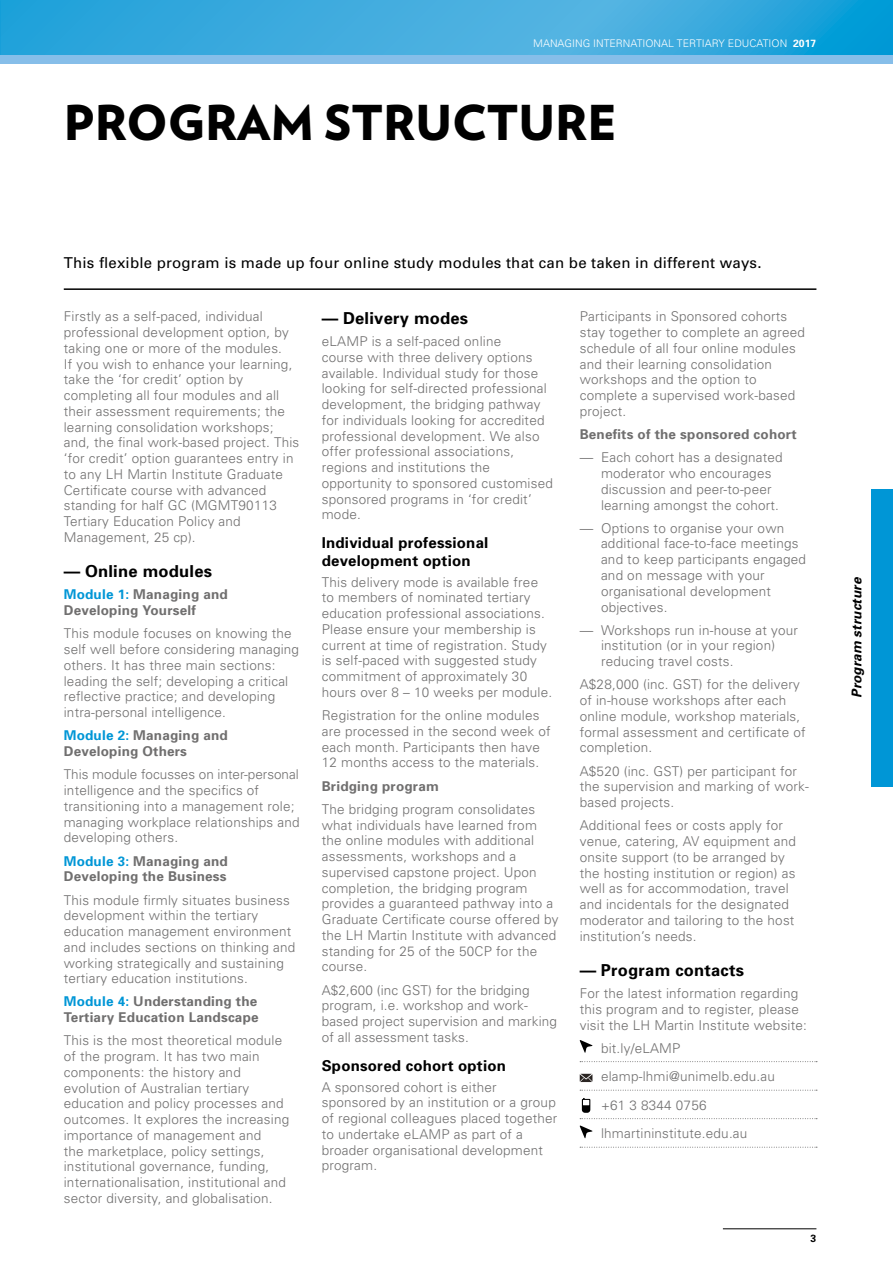
<style>
.page{position:relative;width:893px;height:1263px;background:#fff}
.page>*{position:absolute;margin:0;border:0;box-sizing:border-box;transform-origin:0 0}
.t1{font:900 48px "Verlag";color:#000}
.t2{font:700 16.5px "Univers";letter-spacing:.015em;color:#000}
.t3{font:15px "Univers";letter-spacing:.015em;color:#000}
.t4{font:700 15px/17.2px "Univers";letter-spacing:.015em;color:#000}
.t5{font:300 13.5px/15.8px "Univers";letter-spacing:.015em;color:#706f6f}
.t6{font:700 13.5px/15.8px "Univers";letter-spacing:.015em;color:#706f6f}
.t7{font:italic 700 13.5px "Univers";color:#000}
.t8{font:300 10.5px "Univers";color:#fff}
.t9{font:700 10.5px "Univers";color:#000}
.s1{font-weight:700}
.s2{color:#0096d6}
</style>
<div class="page">
<svg style="left:0;top:0;width:893px;height:55px;background:#36a9dd"></svg>
<div style="left:0;top:55px;width:893px;height:9px;background:#86bee9"></div>
<hr style="left:64px;top:288px;width:752px;height:2px;background:#000">
<div style="left:872px;top:489px;width:21px;height:298px;background:#0096d6"></div>
<hr style="left:723px;top:1228px;width:93px;height:1px;background:#000">
<svg style="left:580px;top:1061px;width:237px;height:1px"></svg>
<svg style="left:580px;top:1090px;width:237px;height:1px"></svg>
<svg style="left:580px;top:1147px;width:237px;height:1px"></svg>
<svg style="left:580px;top:1040px;width:12px;height:13px"></svg>
<svg style="left:580px;top:1074px;width:12px;height:8px"></svg>
<svg style="left:580px;top:1098px;width:237px;height:21px"></svg>
<svg style="left:580px;top:1125px;width:12px;height:13px"></svg>
<p class="t8" style="left:533px;top:37px;width:285px">MANAGING INTERNATIONAL TERTIARY EDUCATION <span class="s1">2017</span></p>
<h1 class="t1" style="left:64px;top:84px;width:555px">PROGRAM STRUCTURE</h1>
<p class="t3" style="left:64px;top:253px;width:699px">This flexible program is made up four online study modules that can be taken in different ways.</p>
<p class="t5" style="left:64px;top:308px;width:237px">Firstly as a self-paced, individual professional development option, by taking one or more of the modules.<br>If you wish to enhance your learning, take the ‘for credit’ option by completing all four modules and all their assessment requirements; the learning consolidation workshops; and, the final work-based project. This ‘for credit’ option guarantees entry in to any LH Martin Institute Graduate Certificate course with advanced standing for half GC (MGMT90113<br>Tertiary Education Policy and Management, 25 cp).</p>
<p class="t2" style="left:64px;top:561px;width:150px">— Online modules</p>
<p class="t6" style="left:64px;top:586px;width:166px"><span class="s2">Module 1:</span> Managing and<br>Developing Yourself</p>
<p class="t5" style="left:64px;top:625px;width:237px">This module focuses on knowing the self well before considering managing others. It has three main sections: leading the self; developing a critical reflective practice; and developing intra-personal intelligence.</p>
<p class="t6" style="left:64px;top:727px;width:166px"><span class="s2">Module 2:</span> Managing and<br>Developing Others</p>
<p class="t5" style="left:64px;top:766px;width:237px">This module focusses on inter-personal intelligence and the specifics of transitioning into a management role; managing workplace relationships and developing others.</p>
<p class="t6" style="left:64px;top:852px;width:166px"><span class="s2">Module 3:</span> Managing and<br>Developing the Business</p>
<p class="t5" style="left:64px;top:891px;width:233px">This module firmly situates business development within the tertiary education management environment and includes sections on thinking and working strategically and sustaining tertiary education institutions.</p>
<p class="t6" style="left:64px;top:993px;width:196px"><span class="s2">Module 4:</span> Understanding the<br>Tertiary Education Landscape</p>
<p class="t5" style="left:64px;top:1032px;width:227px">This is the most theoretical module of the program. It has two main components: the history and evolution of Australian tertiary education and policy processes and outcomes. It explores the increasing importance of management and<br>the marketplace, policy settings, institutional governance, funding, internationalisation, institutional and sector diversity, and globalisation.</p>
<p class="t2" style="left:322px;top:307px;width:148px">— Delivery modes</p>
<p class="t5" style="left:322px;top:333px;width:233px">eLAMP is a self-paced online<br>course with three delivery options available. Individual study for those looking for self-directed professional development, the bridging pathway for individuals looking for accredited professional development. We also offer professional associations, regions and institutions the opportunity to sponsored customised sponsored programs in ‘for credit’ mode.</p>
<p class="t4" style="left:322px;top:534px;width:168px">Individual professional development option</p>
<p class="t5" style="left:322px;top:574px;width:232px">This delivery mode is available free to members of nominated tertiary education professional associations.<br>Please ensure your membership is current at time of registration. Study is self-paced with suggested study commitment of approximately 30 hours over 8 – 10 weeks per module.</p>
<p class="t5" style="left:322px;top:707px;width:230px">Registration for the online modules are processed in the second week of each month. Participants then have 12 months access to the materials.</p>
<p class="t6" style="left:322px;top:777px;width:119px">Bridging program</p>
<p class="t5" style="left:322px;top:801px;width:238px">The bridging program consolidates what individuals have learned from the online modules with additional assessments, workshops and a supervised capstone project. Upon completion, the bridging program provides a guaranteed pathway into a<br>Graduate Certificate course offered by the LH Martin Institute with advanced standing for 25 of the 50CP for the course.</p>
<p class="t5" style="left:322px;top:981px;width:237px">A$2,600 (inc GST) for the bridging program, i.e. workshop and work&shy;based project supervision and marking of all assessment tasks.</p>
<p class="t4" style="left:322px;top:1056px;width:186px">Sponsored cohort option</p>
<p class="t5" style="left:322px;top:1079px;width:237px">A sponsored cohort is either sponsored by an institution or a group of regional colleagues placed together to undertake eLAMP as part of a broader organisational development program.</p>
<p class="t5" style="left:580px;top:308px;width:227px">Participants in Sponsored cohorts stay together to complete an agreed schedule of all four online modules and their learning consolidation workshops and the option to complete a supervised work-based project.</p>
<p class="t6" style="left:580px;top:426px;width:218px">Benefits of the sponsored cohort</p>
<p class="t5" style="left:601px;top:449px;width:183px;text-indent:-21px">— Each cohort has a designated moderator who encourages discussion and peer-to-peer learning amongst the cohort.</p>
<p class="t5" style="left:601px;top:520px;width:207px;text-indent:-21px">— Options to organise your own additional face-to-face meetings and to keep participants engaged and on message with your organisational development objectives.</p>
<p class="t5" style="left:601px;top:622px;width:198px;text-indent:-21px">— Workshops run in-house at your institution (or in your region) reducing travel costs.</p>
<p class="t5" style="left:580px;top:676px;width:227px">A$28,000 (inc. GST) for the delivery of in-house workshops after each online module, workshop materials, formal assessment and certificate of completion.</p>
<p class="t5" style="left:580px;top:763px;width:231px">A$520 (inc. GST) per participant for the supervision and marking of work&shy;based projects.</p>
<p class="t5" style="left:580px;top:817px;width:218px">Additional fees or costs apply for venue, catering, AV equipment and onsite support (to be arranged by the hosting institution or region) as well as for accommodation, travel and incidentals for the designated moderator and tailoring to the host institution’s needs.</p>
<p class="t2" style="left:580px;top:959px;width:166px">— Program contacts</p>
<p class="t5" style="left:580px;top:985px;width:229px">For the latest information regarding this program and to register, please visit the LH Martin Institute website:</p>
<p class="t5" style="left:601px;top:1033px;width:175px;line-height:28.5px">bit.ly/eLAMP elamp-lhmi@unimelb.edu.au +61 3 8344 0756 lhmartininstitute.edu.au</p>
<p class="t9" style="left:811px;top:1231px;width:7px">3</p>
<p class="t7" style="left:848px;top:698px;width:122px;rotate:-90deg">Program structure</p>
</div>
